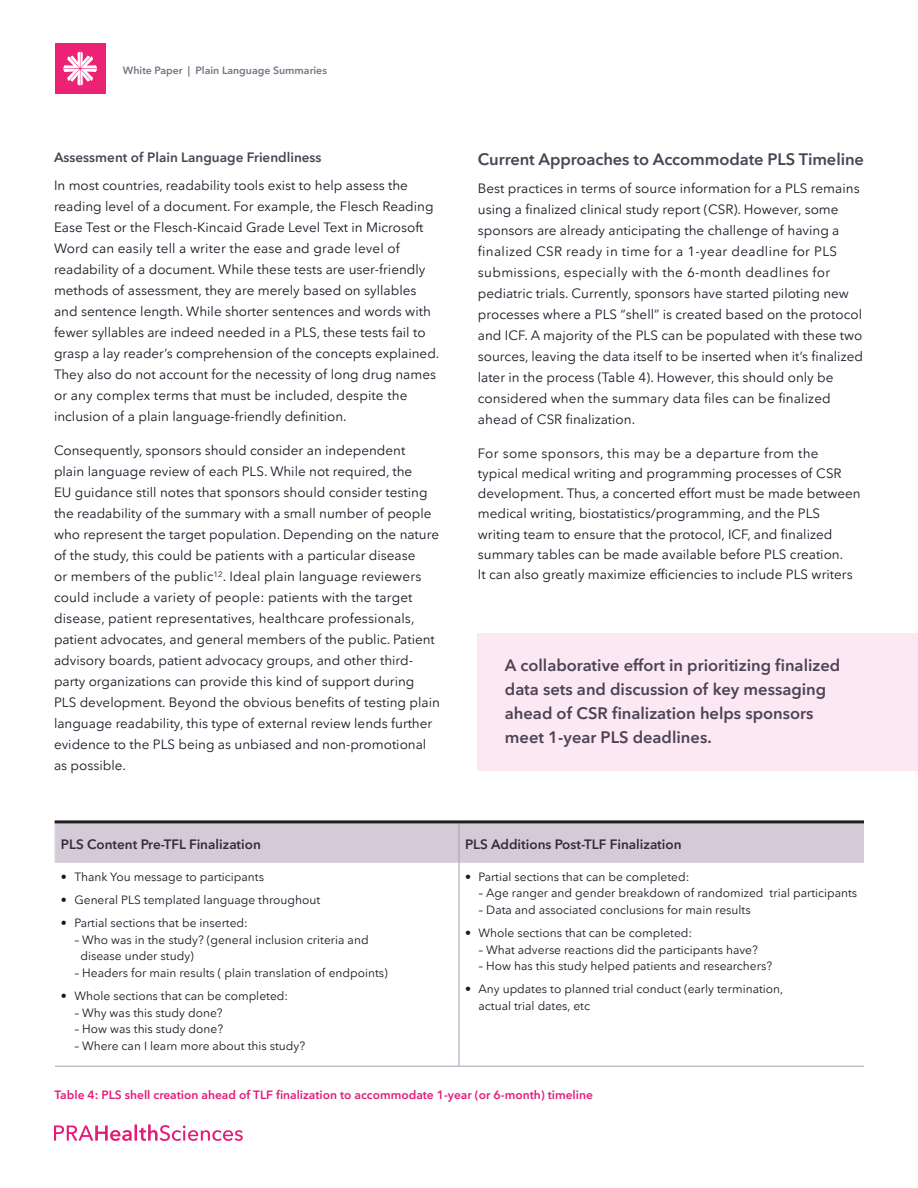
<style>
.page{position:relative;width:918px;height:1188px;background:#fff}
.page>*{position:absolute;margin:0;border:0;box-sizing:border-box;transform-origin:0 0}
.Subheadline{font:600 16.5px/24px "PRA Sans";color:#4d4354}
.Body_text{font:13.5px/21px "PRA Sans";color:#1e1524}
.Table_Header{font:600 13.5px "PRA Sans";color:#362c3d}
.Sub-sub_headline{font:600 13.5px "PRA Sans";color:#4d4354}
.t1{font:12px/16.5px "PRA Sans";color:#1e1524}
.Graphic_Caption{font:600 12px "PRA Sans";color:#e31c79}
.t2{font:600 10.5px "PRA Sans";color:#7d7184}
</style>
<div class="page">
<svg style="left:54px;top:1125px;width:78px;height:16px"></svg>
<hr style="left:134px;top:1124px;width:3px;height:17px;background:#e31c79">
<svg style="left:139px;top:1124px;width:104px;height:17px"></svg>
<div style="left:55px;top:43px;width:50px;height:51px;background:#ec2275"></div>
<svg style="left:63px;top:52px;width:34px;height:34px"></svg>
<div style="left:56px;top:823px;width:808px;height:40px;background:#d3cbd7"></div>
<hr style="left:459px;top:863px;width:1px;height:203px;background:#ac9fb3">
<hr style="left:55px;top:1066px;width:404px;height:1px;background:#ac9fb3">
<hr style="left:459px;top:1066px;width:405px;height:1px;background:#ac9fb3">
<hr style="left:459px;top:823px;width:1px;height:40px;background:#ac9fb3">
<hr style="left:55px;top:823px;width:1px;height:40px;background:#ddd8e0">
<hr style="left:55px;top:820px;width:404px;height:3px;background:#231f20">
<hr style="left:459px;top:820px;width:405px;height:3px;background:#231f20">
<div style="left:478px;top:633px;width:440px;height:137px;background:#fce8f2"></div>
<p class="t2" style="left:123px;top:64px;width:206px">White Paper | Plain Language Summaries</p>
<p class="Sub-sub_headline" style="left:54px;top:149px;width:269px">Assessment of Plain Language Friendliness</p>
<p class="Body_text" style="left:54px;top:175px;width:387px">In most countries, readability tools exist to help assess the reading level of a document. For example, the Flesch Reading Ease Test or the Flesch-Kincaid Grade Level Text in Microsoft Word can easily tell a writer the ease and grade level of readability of a document. While these tests are user-friendly methods of assessment, they are merely based on syllables and sentence length. While shorter sentences and words with fewer syllables are indeed needed in a PLS, these tests fail to grasp a lay reader’s comprehension of the concepts explained.<br>They also do not account for the necessity of long drug names or any complex terms that must be included, despite the inclusion of a plain language-friendly definition.</p>
<p class="Body_text" style="left:54px;top:440px;width:387px">Consequently, sponsors should consider an independent<br>plain language review of each PLS. While not required, the<br>EU guidance still notes that sponsors should consider testing the readability of the summary with a small number of people who represent the target population. Depending on the nature of the study, this could be patients with a particular disease<br>or members of the public<sup>12</sup>. Ideal plain language reviewers could include a variety of people: patients with the target disease, patient representatives, healthcare professionals, patient advocates, and general members of the public. Patient advisory boards, patient advocacy groups, and other third&shy;party organizations can provide this kind of support during PLS development. Beyond the obvious benefits of testing plain language readability, this type of external review lends further evidence to the PLS being as unbiased and non-promotional as possible.</p>
<p class="Subheadline" style="left:478px;top:147px;width:388px">Current Approaches to Accommodate PLS Timeline</p>
<p class="Body_text" style="left:478px;top:178px;width:387px">Best practices in terms of source information for a PLS remains using a finalized clinical study report (CSR). However, some sponsors are already anticipating the challenge of having a finalized CSR ready in time for a 1-year deadline for PLS submissions, especially with the 6-month deadlines for pediatric trials. Currently, sponsors have started piloting new processes where a PLS “shell” is created based on the protocol and ICF. A majority of the PLS can be populated with these two sources, leaving the data itself to be inserted when it’s finalized later in the process (Table 4). However, this should only be considered when the summary data files can be finalized ahead of CSR finalization.</p>
<p class="Body_text" style="left:478px;top:443px;width:384px;line-height:20.2px">For some sponsors, this may be a departure from the typical medical writing and programming processes of CSR development. Thus, a concerted effort must be made between medical writing, biostatistics/programming, and the PLS writing team to ensure that the protocol, ICF, and finalized summary tables can be made available before PLS creation.<br>It can also greatly maximize efficiencies to include PLS writers</p>
<p class="Subheadline" style="left:505px;top:653px;width:337px">A collaborative effort in prioritizing finalized data sets and discussion of key messaging ahead of CSR finalization helps sponsors meet 1-year PLS deadlines.</p>
<p class="Table_Header" style="left:61px;top:836px;width:201px">PLS Content Pre-TFL Finalization</p>
<p class="Table_Header" style="left:465px;top:836px;width:218px">PLS Additions Post-TLF Finalization</p>
<p class="t1" style="left:61px;top:868px;width:205px">• Thank You message to participants</p>
<p class="t1" style="left:61px;top:892px;width:261px">• General PLS templated language throughout</p>
<p class="t1" style="left:61px;top:915px;width:188px">• Partial sections that be inserted:</p>
<p class="t1" style="left:80px;top:931px;width:290px;text-indent:-6px">– Who was in the study? (general inclusion criteria and disease under study)</p>
<p class="t1" style="left:74px;top:964px;width:315px">– Headers for main results ( plain translation of endpoints)</p>
<p class="t1" style="left:61px;top:988px;width:229px">• Whole sections that can be completed:</p>
<p class="t1" style="left:74px;top:1004px;width:150px">– Why was this study done?</p>
<p class="t1" style="left:74px;top:1021px;width:150px">– How was this study done?</p>
<p class="t1" style="left:74px;top:1037px;width:232px">– Where can I learn more about this study?</p>
<p class="t1" style="left:465px;top:868px;width:226px">• Partial sections that can be completed:</p>
<p class="t1" style="left:478px;top:885px;width:380px">– Age ranger and gender breakdown of randomized trial participants</p>
<p class="t1" style="left:478px;top:901px;width:274px">– Data and associated conclusions for main results</p>
<p class="t1" style="left:465px;top:925px;width:229px">• Whole sections that can be completed:</p>
<p class="t1" style="left:478px;top:941px;width:281px">– What adverse reactions did the participants have?</p>
<p class="t1" style="left:478px;top:958px;width:295px">– How has this study helped patients and researchers?</p>
<p class="t1" style="left:478px;top:981px;width:306px;text-indent:-14px">• Any updates to planned trial conduct (early termination, actual trial dates, etc</p>
<p class="Graphic_Caption" style="left:55px;top:1087px;width:540px">Table 4: PLS shell creation ahead of TLF finalization to accommodate 1-year (or 6-month) timeline</p>
</div>
